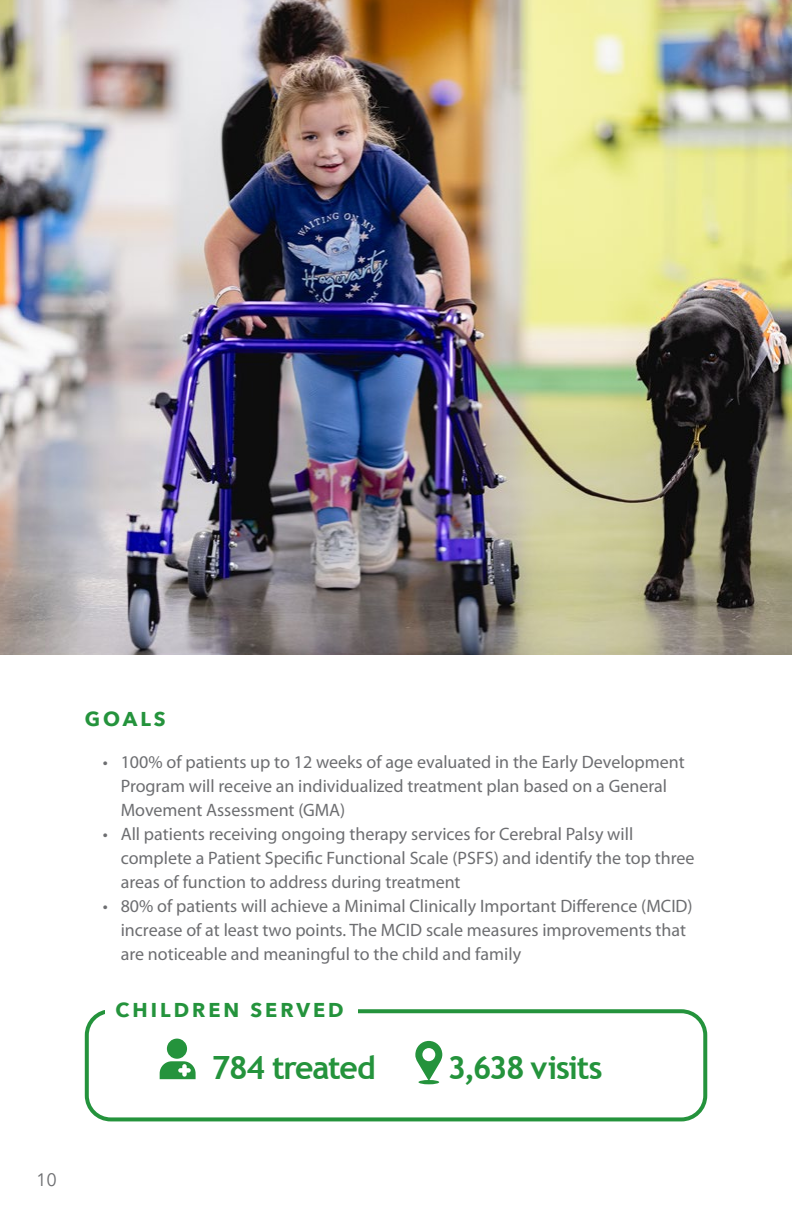
<style>
.page{position:relative;width:792px;height:1224px;background:#fff}
.page>*{position:absolute;margin:0;border:0;box-sizing:border-box;transform-origin:0 0}
.t1{font:700 32px "Trebuchet MS";letter-spacing:-.04em;color:#24933c}
.t2{font:700 20px "Avenir Next";letter-spacing:.15em;color:#24933c}
.t3{font:18px/24px "Myriad Pro";color:#6d6e71}
.t4{font:18px "Avenir Next";color:#6d6e71}
</style>
<div class="page">
<div style="left:85px;top:1009px;width:622px;height:112px;border:4px solid #24933c;border-radius:24px"></div>
<div style="left:105px;top:993px;width:253px;height:36px;background:#fff"></div>
<div style="left:167px;top:1039px;width:20px;height:20px;background:#24933c;border-radius:50%"></div>
<svg style="left:160px;top:1061px;width:36px;height:18px"></svg>
<svg style="left:415px;top:1041px;width:27px;height:40px"></svg>
<div style="left:422px;top:1048px;width:13px;height:13px;background:#fff;border-radius:50%"></div>
<svg style="left:418px;top:1080px;width:21px;height:4px"></svg>
<img style="left:0;top:0;width:792px;height:655px">
<p class="t2" style="left:85px;top:702px;width:82px">GOALS</p>
<p class="t3" style="left:121px;top:750px;width:565px;text-indent:-18px">• 100% of patients up to 12 weeks of age evaluated in the Early Development<br>Program will receive an individualized treatment plan based on a General<br>Movement Assessment (GMA)</p>
<p class="t3" style="left:121px;top:822px;width:575px;text-indent:-18px">• All patients receiving ongoing therapy services for Cerebral Palsy will complete a Patient Specific Functional Scale (PSFS) and identify the top three areas of function to address during treatment</p>
<p class="t3" style="left:121px;top:894px;width:573px;text-indent:-18px">• 80% of patients will achieve a Minimal Clinically Important Difference (MCID) increase of at least two points. The MCID scale measures improvements that are noticeable and meaningful to the child and family</p>
<p class="t2" style="left:116px;top:993px;width:230px">CHILDREN SERVED</p>
<h1 class="t1" style="left:212px;top:1047px;width:166px">784 treated</h1>
<h1 class="t1" style="left:448px;top:1047px;width:157px">3,638 visits</h1>
<p class="t4" style="left:36px;top:1165px;width:22px">10</p>
</div>
